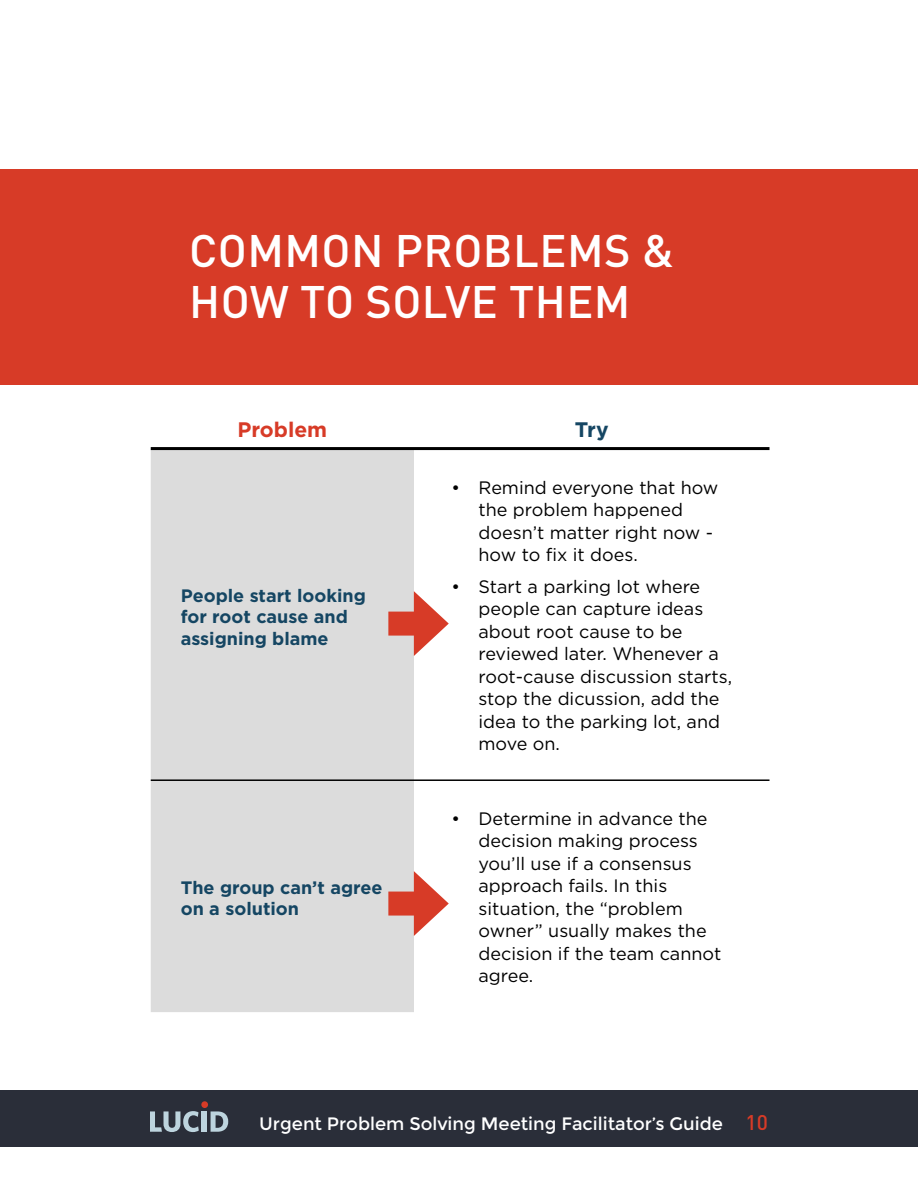
<style>
.page{position:relative;width:918px;height:1188px;background:#fff}
.page>*{position:absolute;margin:0;border:0;box-sizing:border-box;transform-origin:0 0}
.t1{font:500 45px/51px "DIN Pro";letter-spacing:.01em;color:#fff}
.t2{font:700 21px "Gotham";color:#d73b27}
.t3{font:700 21px "Gotham";color:#154663}
.t4{font:18px/22.5px "Gotham";color:#000}
.t5{font:700 18px/21.6px "Gotham";color:#154663}
.t6{font:18px "Montserrat";color:#fff}
.s1{font-family:"DIN";font-weight:500;font-size:21px;color:#d73b27}
</style>
<div class="page">
<div style="left:0;top:1090px;width:918px;height:58px;background:#2a2e39"></div>
<svg style="left:150px;top:1111px;width:49px;height:21px"></svg>
<div style="left:202px;top:1111px;width:5px;height:21px;background:#bdd4de"></div>
<svg style="left:211px;top:1111px;width:17px;height:21px"></svg>
<div style="left:201px;top:1101px;width:7px;height:7px;background:#d73b27;border-radius:50%"></div>
<div style="left:0;top:170px;width:918px;height:216px;background:#d73b27"></div>
<div style="left:151px;top:450px;width:263px;height:562px;background:#dcdcdc"></div>
<hr style="left:414px;top:447px;width:356px;height:3px;background:#000">
<hr style="left:151px;top:447px;width:263px;height:3px;background:#000">
<hr style="left:151px;top:779px;width:263px;height:2px;background:#000">
<hr style="left:414px;top:779px;width:356px;height:2px;background:#000">
<div style="left:388px;top:612px;width:39px;height:24px;background:#d73b27"></div>
<svg style="left:414px;top:591px;width:35px;height:65px"></svg>
<div style="left:388px;top:892px;width:39px;height:24px;background:#d73b27"></div>
<svg style="left:414px;top:871px;width:35px;height:65px"></svg>
<h1 class="t1" style="left:189px;top:224px;width:487px">COMMON PROBLEMS &amp;<br>HOW TO SOLVE THEM</h1>
<p class="t2" style="left:237px;top:417px;width:91px">Problem</p>
<p class="t3" style="left:575px;top:417px;width:35px">Try</p>
<p class="t5" style="left:181px;top:584px;width:187px">People start looking for root cause and assigning blame</p>
<p class="t5" style="left:181px;top:876px;width:203px">The group can’t agree on a solution</p>
<p class="t4" style="left:479px;top:476px;width:241px;text-indent:-27px">• Remind everyone that how the problem happened doesn’t matter right now - how to fix it does.</p>
<p class="t4" style="left:479px;top:575px;width:255px;text-indent:-27px">• Start a parking lot where people can capture ideas about root cause to be reviewed later. Whenever a root-cause discussion starts, stop the dicussion, add the idea to the parking lot, and move on.</p>
<p class="t4" style="left:479px;top:807px;width:244px;text-indent:-27px">• Determine in advance the decision making process you’ll use if a consensus approach fails. In this situation, the “problem owner” usually makes the decision if the team cannot agree.</p>
<p class="t6" style="left:259px;top:1113px;width:510px">Urgent Problem Solving Meeting Facilitator’s Guide <span class="s1">10</span></p>
</div>
